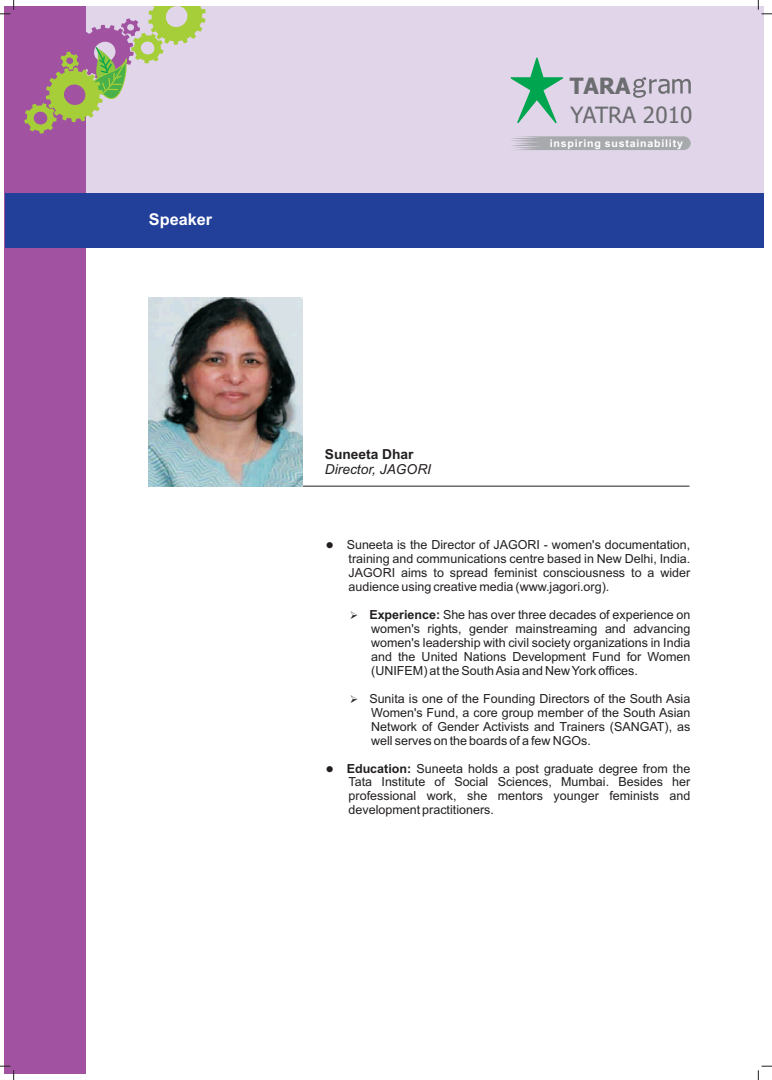
<style>
.page{position:relative;width:772px;height:1080px;background:#fff}
.page>*{position:absolute;margin:0;border:0;box-sizing:border-box;transform-origin:0 0}
.t1{font:22.5px "Tahoma";color:#6c6d70}
.t2{font:700 22.5px "Tahoma";color:#6c6d70}
.t3{font:700 16.25px "Arial";color:#fff}
.t4{font:italic 13.75px "Arial";color:#231f20}
.t5{font:700 13.75px "Arial";color:#231f20}
.t6{font:12.5px/14px "Arial";color:#231f20;text-align:justify}
.t7{font:700 10.62px "Arial";letter-spacing:.075em;color:#fff}
.s1{font-weight:700}
</style>
<div class="page">
<div style="left:14px;top:7px;width:749px;height:187px;background:#e0d5e9"></div>
<svg style="left:510px;top:58px;width:53px;height:65px"></svg>
<svg style="left:633px;top:77px;width:57px;height:21px"></svg>
<svg style="left:512px;top:136px;width:178px;height:14px;background:#adadb2"></svg>
<svg style="left:757px;top:0;width:14px;height:15px"></svg>
<svg style="left:757px;top:1066px;width:14px;height:14px"></svg>
<hr style="left:149px;top:486px;width:540px;height:1px;background:#231f20">
<div style="left:5px;top:6px;width:81px;height:1068px;background:#a153a1"></div>
<svg style="left:24px;top:7px;width:182px;height:126px"></svg>
<svg style="left:0;top:0;width:14px;height:15px"></svg>
<svg style="left:0;top:1066px;width:14px;height:14px"></svg>
<div style="left:5px;top:194px;width:758px;height:54px;background:#223f99"></div>
<img style="left:149px;top:298px;width:153px;height:188px">
<h2 class="t3" style="left:149px;top:213px;width:65px">Speaker</h2>
<h1 class="t2" style="left:569px;top:76px;width:62px">TARA</h1>
<h1 class="t1" style="left:570px;top:106px;width:123px">YATRA 2010</h1>
<p class="t7" style="left:549px;top:139px;width:134px">inspiring sustainability</p>
<p class="t5" style="left:325px;top:449px;width:90px">Suneeta Dhar</p>
<p class="t4" style="left:325px;top:464px;width:108px">Director, JAGORI</p>
<p class="t6" style="left:348px;top:539px;width:343px;text-indent:-23px">●Suneeta is the Director of JAGORI - women's documentation, training and communications centre based in New Delhi, India.<br>JAGORI aims to spread feminist consciousness to a wider audience using creative media (www.jagori.org).</p>
<p class="t6" style="left:371px;top:609px;width:320px;text-indent:-21px">➢<span class="s1">Experience:</span> She has over three decades of experience on women's rights, gender mainstreaming and advancing women's leadership with civil society organizations in India and the United Nations Development Fund for Women (UNIFEM) at the South Asia and New York offices.</p>
<p class="t6" style="left:371px;top:692px;width:320px;text-indent:-21px">➢Sunita is one of the Founding Directors of the South Asia Women's Fund, a core group member of the South Asian Network of Gender Activists and Trainers (SANGAT), as well serves on the boards of a few NGOs.</p>
<p class="t6" style="left:348px;top:762px;width:343px;text-indent:-23px">●<span class="s1">Education:</span> Suneeta holds a post graduate degree from the Tata Institute of Social Sciences, Mumbai. Besides her professional work, she mentors younger feminists and development practitioners.</p>
</div>
